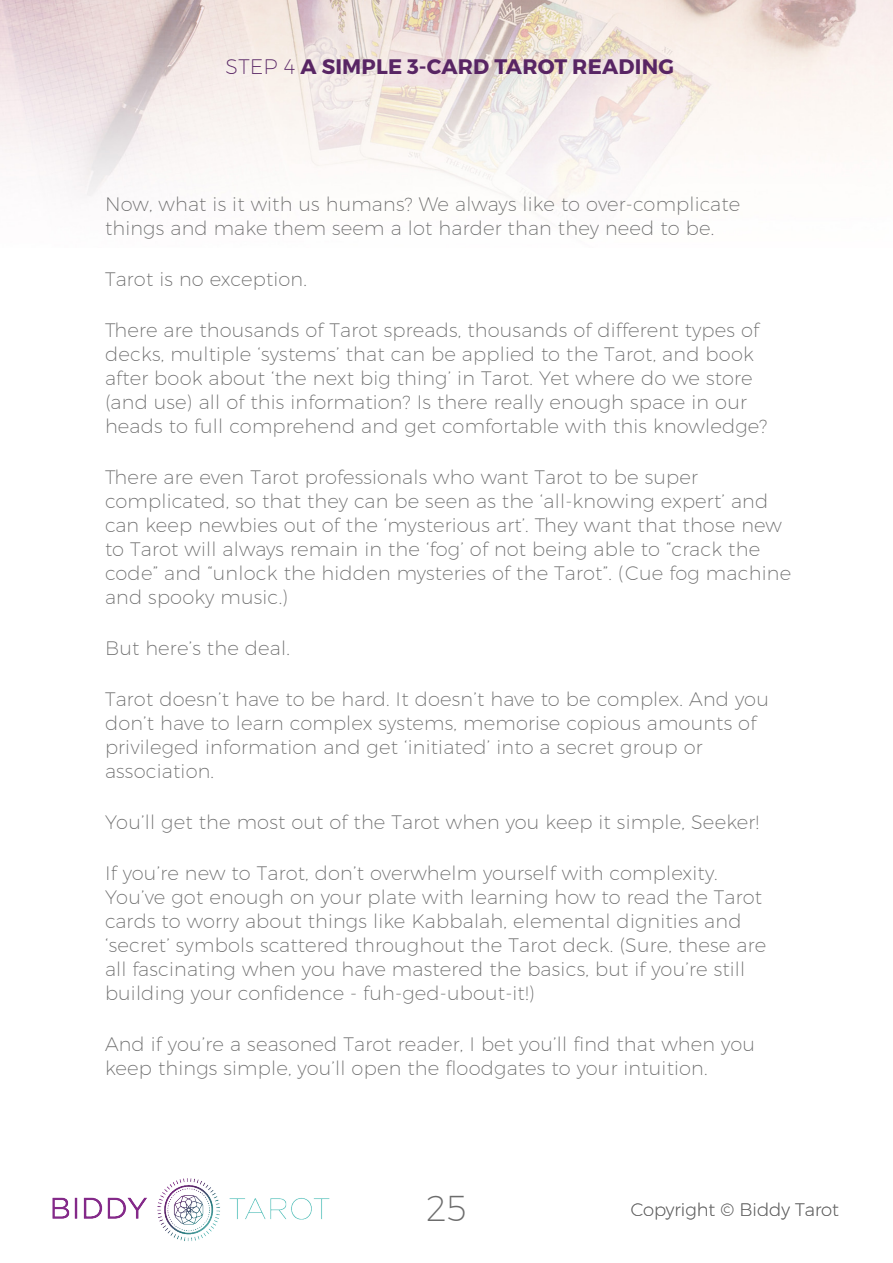
<style>
.page{position:relative;width:893px;height:1263px;background:#fff}
.page>*{position:absolute;margin:0;border:0;box-sizing:border-box;transform-origin:0 0}
.t1{font:200 36px "Montserrat";color:#6c6c6c}
.t2{font:700 21px "Montserrat";letter-spacing:.01em;color:#582564}
.Paragragh{font:200 19.5px/24px "Montserrat";letter-spacing:.01em;color:#6c6c6c}
.t3{font:200 18px "Montserrat";color:#6c6c6c}
.s1{font-weight:200}
</style>
<div class="page">
<img style="left:52px;top:1178px;width:278px;height:63px">
<img style="left:0;top:0;width:893px;height:207px">
<p class="t2" style="left:226px;top:54px;width:450px"><span class="s1">STEP 4</span> A SIMPLE 3-CARD TAROT READING</p>
<p class="Paragragh" style="left:105px;top:191px;width:637px">Now, what is it with us humans? We always like to over-complicate things and make them seem a lot harder than they need to be.</p>
<p class="Paragragh" style="left:105px;top:266px;width:203px">Tarot is no exception.</p>
<p class="Paragragh" style="left:105px;top:317px;width:664px">There are thousands of Tarot spreads, thousands of different types of decks, multiple ‘systems’ that can be applied to the Tarot, and book after book about ‘the next big thing’ in Tarot. Yet where do we store (and use) all of this information? Is there really enough space in our heads to full comprehend and get comfortable with this knowledge?</p>
<p class="Paragragh" style="left:105px;top:464px;width:688px">There are even Tarot professionals who want Tarot to be super complicated, so that they can be seen as the ‘all-knowing expert’ and can keep newbies out of the ‘mysterious art’. They want that those new to Tarot will always remain in the ‘fog’ of not being able to “crack the code” and “unlock the hidden mysteries of the Tarot”. (Cue fog machine and spooky music.)</p>
<p class="Paragragh" style="left:105px;top:635px;width:186px">But here’s the deal.</p>
<p class="Paragragh" style="left:105px;top:686px;width:665px">Tarot doesn’t have to be hard. It doesn’t have to be complex. And you don’t have to learn complex systems, memorise copious amounts of privileged information and get ‘initiated’ into a secret group or association.</p>
<p class="Paragragh" style="left:105px;top:809px;width:656px">You’ll get the most out of the Tarot when you keep it simple, Seeker!</p>
<p class="Paragragh" style="left:105px;top:860px;width:663px">If you’re new to Tarot, don’t overwhelm yourself with complexity.<br>You’ve got enough on your plate with learning how to read the Tarot cards to worry about things like Kabbalah, elemental dignities and ‘secret’ symbols scattered throughout the Tarot deck. (Sure, these are all fascinating when you have mastered the basics, but if you’re still building your confidence - fuh-ged-ubout-it!)</p>
<p class="Paragragh" style="left:105px;top:1031px;width:651px">And if you’re a seasoned Tarot reader, I bet you’ll find that when you keep things simple, you’ll open the floodgates to your intuition.</p>
<h1 class="t1" style="left:426px;top:1186px;width:42px">25</h1>
<p class="t3" style="left:631px;top:1198px;width:210px">Copyright © Biddy Tarot</p>
</div>
